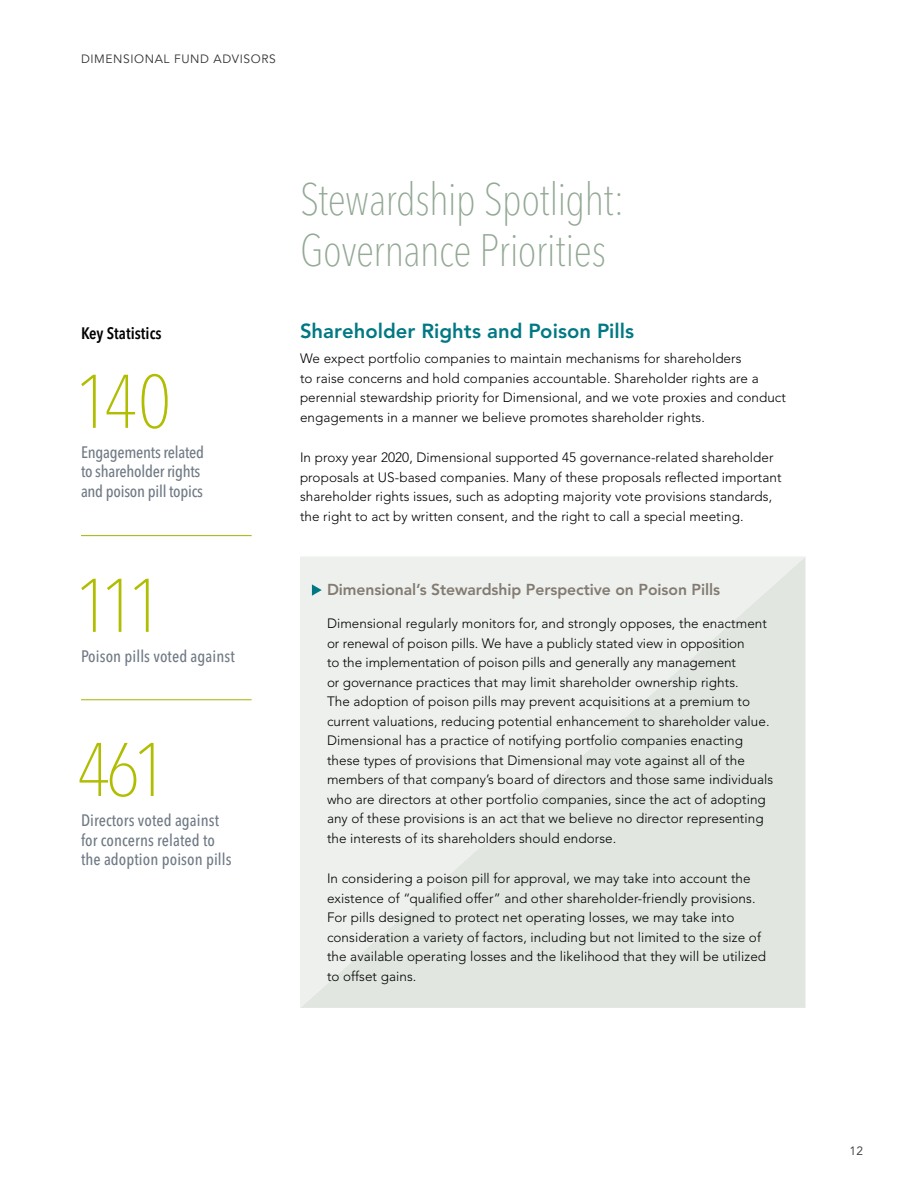
<style>
.page{position:relative;width:918px;height:1188px;background:#fff}
.page>*{position:absolute;margin:0;border:0;box-sizing:border-box;transform-origin:0 0}
.Numbers{font:100 condensed 75px "Avenir Next LT Pro";letter-spacing:-.075em;color:#b0bd00}
.Level_1_Header{font:100 condensed 45px/51px "Avenir Next LT Pro";letter-spacing:-.015em;color:#93a895}
.Level_2{font:800 20.25px "Avenir LT Std";color:#007883}
.Subhead_3{font:500 condensed 16.5px/19.5px "Avenir Next LT Pro";letter-spacing:.005em;color:#707a85}
.Subhead_3-2{font:500 condensed 16.5px/19.5px "Avenir Next LT Pro";letter-spacing:-.015em;color:#707a85}
.t1{font:600 condensed 16.5px "Avenir Next LT Pro";color:#000}
.Table_Header_warm_gr{font:800 15.75px "Avenir LT Std";letter-spacing:-.005em;color:#837b71}
.Body_Copy{font:300 13.5px/19.5px "Avenir LT Std";letter-spacing:.005em;color:#000}
.Running_Header{font:12px "Avenir LT Std";letter-spacing:.05em;color:#333}
</style>
<div class="page">
<svg style="left:300px;top:557px;width:506px;height:451px;background:#e7ebe7"></svg>
<hr style="left:81px;top:699px;width:171px;height:1px;background:#afbc1c">
<hr style="left:81px;top:535px;width:171px;height:1px;background:#afbc1c">
<svg style="left:312px;top:584px;width:10px;height:12px"></svg>
<p class="Running_Header" style="left:81px;top:52px;width:196px">DIMENSIONAL FUND ADVISORS</p>
<p class="t1" style="left:81px;top:323px;width:82px">Key Statistics</p>
<p class="Numbers" style="left:75px;top:357px;width:98px">140</p>
<p class="Subhead_3-2" style="left:81px;top:442px;width:125px">Engagements related to shareholder rights and poison pill topics</p>
<p class="Numbers" style="left:75px;top:561px;width:88px">111</p>
<p class="Subhead_3" style="left:81px;top:646px;width:155px">Poison pills voted against</p>
<p class="Numbers" style="left:77px;top:725px;width:91px">461</p>
<p class="Subhead_3" style="left:81px;top:810px;width:152px">Directors voted against for concerns related to the adoption poison pills</p>
<p class="Level_1_Header" style="left:300px;top:174px;width:326px">Stewardship Spotlight:<br>Governance Priorities</p>
<p class="Level_2" style="left:300px;top:319px;width:336px">Shareholder Rights and Poison Pills</p>
<p class="Body_Copy" style="left:300px;top:349px;width:487px">We expect portfolio companies to maintain mechanisms for shareholders<br>to raise concerns and hold companies accountable. Shareholder rights are a perennial stewardship priority for Dimensional, and we vote proxies and conduct engagements in a manner we believe promotes shareholder rights.</p>
<p class="Body_Copy" style="left:300px;top:448px;width:483px">In proxy year 2020, Dimensional supported 45 governance-related shareholder proposals at US-based companies. Many of these proposals reflected important shareholder rights issues, such as adopting majority vote provisions standards, the right to act by written consent, and the right to call a special meeting.</p>
<p class="Table_Header_warm_gr" style="left:327px;top:581px;width:395px">Dimensional’s Stewardship Perspective on Poison Pills</p>
<p class="Body_Copy" style="left:327px;top:614px;width:448px">Dimensional regularly monitors for, and strongly opposes, the enactment or renewal of poison pills. We have a publicly stated view in opposition<br>to the implementation of poison pills and generally any management<br>or governance practices that may limit shareholder ownership rights.<br>The adoption of poison pills may prevent acquisitions at a premium to current valuations, reducing potential enhancement to shareholder value.<br>Dimensional has a practice of notifying portfolio companies enacting these types of provisions that Dimensional may vote against all of the members of that company’s board of directors and those same individuals who are directors at other portfolio companies, since the act of adopting any of these provisions is an act that we believe no director representing the interests of its shareholders should endorse.</p>
<p class="Body_Copy" style="left:327px;top:869px;width:441px">In considering a poison pill for approval, we may take into account the existence of “qualified offer” and other shareholder-friendly provisions.<br>For pills designed to protect net operating losses, we may take into consideration a variety of factors, including but not limited to the size of the available operating losses and the likelihood that they will be utilized to offset gains.</p>
<p class="Running_Header" style="left:849px;top:1144px;width:15px">12</p>
</div>
